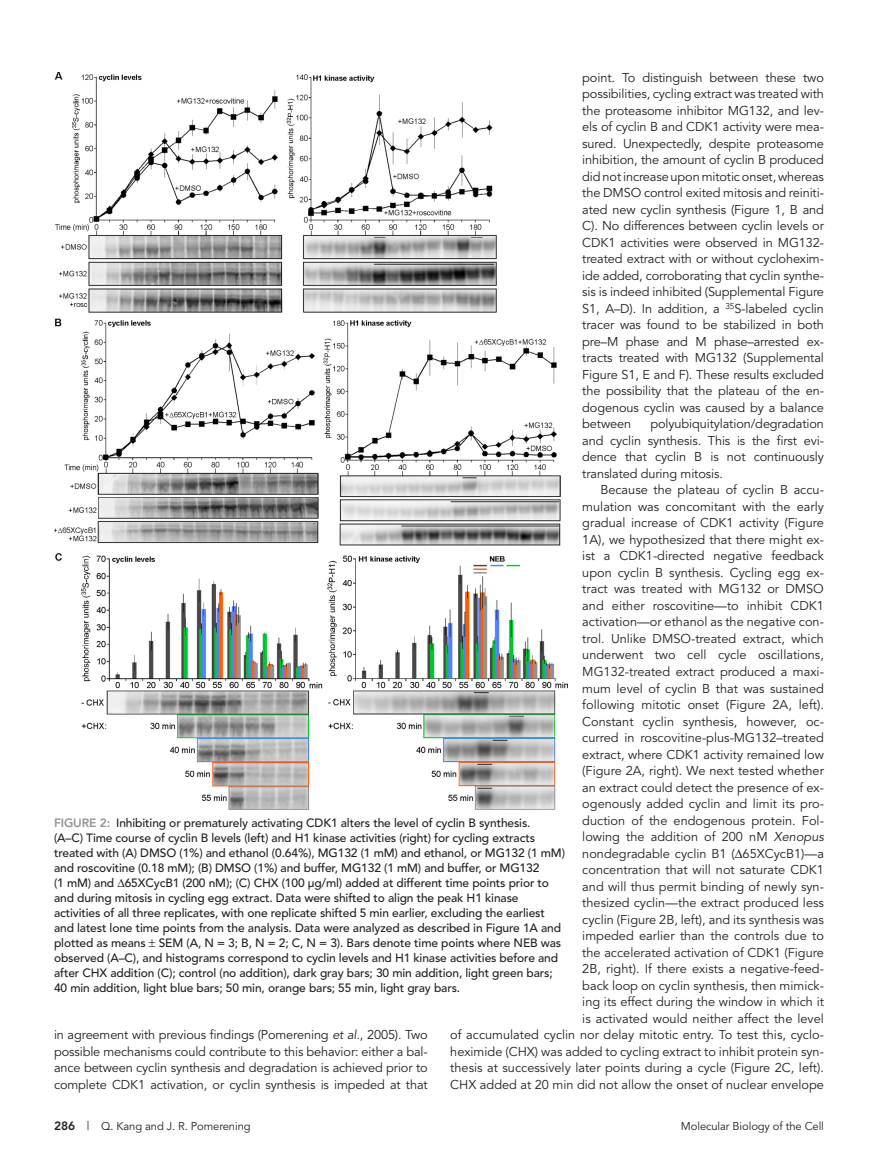
<style>
.page{position:relative;width:878px;height:1175px;background:#fff}
.page>*{position:absolute;margin:0;border:0;box-sizing:border-box;transform-origin:0 0}
.Para{font:12.75px/16.5px "Avenir";color:#231f20;text-align:right}
.ParaFL{font:12.75px/16.5px "Avenir";letter-spacing:-.01em;color:#231f20;text-align:justify}
.FigCaption{font:500 12px/15px "Avenir";letter-spacing:-.01em;color:#231f20}
.ParaFL-2{font:11.25px "Avenir";letter-spacing:-.01em;color:#231f20}
.s1{font-style:italic}
.s2{font-weight:800;color:#939598}
.s3{font-weight:800;font-size:12px}
.s4{font-size:12px}
</style>
<div class="page">
<img style="left:54px;top:72px;width:513px;height:737px">
<p class="ParaFL" style="left:582px;top:69px;width:243px">point. To distinguish between these two possibilities, cycling extract was treated with the proteasome inhibitor MG132, and lev&shy;els of cyclin B and CDK1 activity were mea&shy;sured. Unexpectedly, despite proteasome inhibition, the amount of cyclin B produced did not increase upon mitotic onset, whereas the DMSO control exited mitosis and reiniti&shy;ated new cyclin synthesis (Figure 1, B and C). No differences between cyclin levels or CDK1 activities were observed in MG132- treated extract with or without cyclohexim&shy;ide added, corroborating that cyclin synthe&shy;sis is indeed inhibited (Supplemental Figure S1, A–D). In addition, a <sup>35</sup>S-labeled cyclin tracer was found to be stabilized in both pre–M phase and M phase–arrested ex&shy;tracts treated with MG132 (Supplemental Figure S1, E and F). These results excluded the possibility that the plateau of the en&shy;dogenous cyclin was caused by a balance between</p>
<p class="ParaFL" style="left:582px;top:416px;width:243px;text-indent:68px">polyubiquitylation/degradation and cyclin synthesis. This is the first evi&shy;dence that cyclin B is not continuously translated during mitosis.</p>
<p class="Para" style="left:450px;top:482px;width:375px">Because the plateau of cyclin B accu-<br>mulation was concomitant with the early<br>gradual increase of CDK1 activity (Figure<br>1A), we hypothesized that there might ex-<br>ist a CDK1-directed negative feedback<br>upon cyclin B synthesis. Cycling egg ex-<br>tract was treated with MG132 or DMSO<br>and either roscovitine—to inhibit CDK1<br>activation—or ethanol as the negative con-<br>trol. Unlike DMSO-treated extract, which<br>underwent two cell cycle oscillations,<br>MG132-treated extract produced a maxi-<br>mum level of cyclin B that was sustained<br>following mitotic onset (Figure 2A, left).<br>Constant cyclin synthesis, however, oc-<br>curred in roscovitine-plus-MG132–treated<br>extract, where CDK1 activity remained low<br>(Figure 2A, right). We next tested whether<br>an extract could detect the presence of ex-<br>ogenously added cyclin and limit its pro-<br>duction of the endogenous protein. Fol-<br>lowing the addition of 200 nM <span class="s1">Xenopus<br></span>nondegradable cyclin B1 ( 65XCycB1)—a<br>concentration that will not saturate CDK1<br>and will thus permit binding of newly syn-<br>thesized cyclin—the extract produced less<br>cyclin (Figure 2B, left), and its synthesis was<br>impeded earlier than the controls due to<br>the accelerated activation of CDK1 (Figure<br>2B, right). If there exists a negative-feed-<br>back loop on cyclin synthesis, then mimick-<br>ing its effect during the window in which it<br>is activated would neither affect the level<br>of accumulated cyclin nor delay mitotic entry. To test this, cyclo&shy;heximide (CHX) was added to cycling extract to inhibit protein syn&shy;thesis at successively later points during a cycle (Figure 2C, left).<br>CHX added at 20 min did not allow the onset of nuclear envelope</p>
<p class="FigCaption" style="left:54px;top:815px;width:512px"><span class="s2">FIGURE 2:</span> Inhibiting or prematurely activating CDK1 alters the level of cyclin B synthesis.<br>(A–C) Time course of cyclin B levels (left) and H1 kinase activities (right) for cycling extracts treated with (A) DMSO (1%) and ethanol (0.64%), MG132 (1 mM) and ethanol, or MG132 (1 mM) and roscovitine (0.18 mM); (B) DMSO (1%) and buffer, MG132 (1 mM) and buffer, or MG132<br>(1 mM) and 65XCycB1 (200 nM); (C) CHX (100 μg/ml) added at different time points prior to and during mitosis in cycling egg extract. Data were shifted to align the peak H1 kinase activities of all three replicates, with one replicate shifted 5 min earlier, excluding the earliest and latest lone time points from the analysis. Data were analyzed as described in Figure 1A and plotted as means SEM (A, N = 3; B, N = 2; C, N = 3). Bars denote time points where NEB was observed (A–C), and histograms correspond to cyclin levels and H1 kinase activities before and after CHX addition (C); control (no addition), dark gray bars; 30 min addition, light green bars; 40 min addition, light blue bars; 50 min, orange bars; 55 min, light gray bars.</p>
<p class="ParaFL" style="left:54px;top:1026px;width:375px">in agreement with previous findings (Pomerening <span class="s1">et al.</span>, 2005). Two possible mechanisms could contribute to this behavior: either a bal&shy;ance between cyclin synthesis and degradation is achieved prior to complete CDK1 activation, or cyclin synthesis is impeded at that</p>
<p class="ParaFL-2" style="left:54px;top:1119px;width:198px"><span class="s3">286</span> <span class="s4">|</span> Q. Kang and J. R. Pomerening</p>
<p class="ParaFL-2" style="left:681px;top:1119px;width:144px">Molecular Biology of the Cell</p>
</div>
